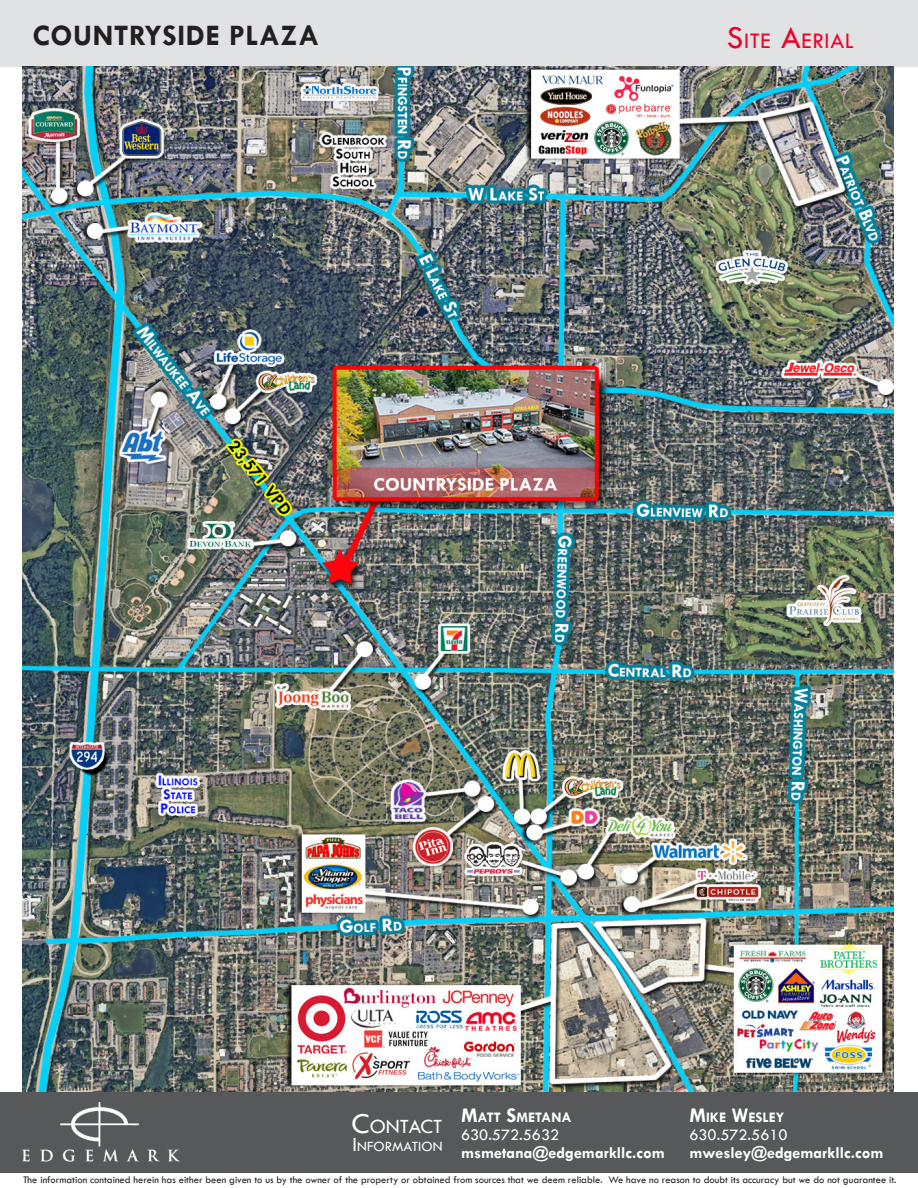
<style>
.page{position:relative;width:918px;height:1188px;background:#fff}
.page>*{position:absolute;margin:0;border:0;box-sizing:border-box;transform-origin:0 0}
.t1{font:700 30px "Tw Cen";letter-spacing:.02em;color:#231f20}
.t2{font:23.1px "Tw Cen";letter-spacing:.03em;color:#ef0027}
.t3{font:21px "Tw Cen";letter-spacing:-.01em;color:#fff}
.t4{font:700 16.5px "Tw Cen";color:#fff}
.t5{font:16.5px "Tw Cen";color:#fff}
.t6{font:700 14.7px "Tw Cen";color:#fff}
.t7{font:14.7px "Tw Cen";color:#fff}
.t8{font:10.5px "Tw Cen";color:#231f20}
.s1{font-size:33px}
.s2{font-size:30px}
.s3{font-size:21px}
</style>
<div class="page">
<div style="left:0;top:0;width:918px;height:67px;background:#e1e2e4"></div>
<div style="left:0;top:1092px;width:918px;height:80px;background:#57585a"></div>
<img style="left:23px;top:1103px;width:157px;height:70px">
<img style="left:22px;top:67px;width:871px;height:1025px">
<p class="t1" style="left:32px;top:17px;width:288px">COUNTRYSIDE PLAZA</p>
<p class="t2" style="left:727px;top:26px;width:129px"><span class="s1">S</span>ITE <span class="s1">A</span>ERIAL</p>
<p class="t3" style="left:352px;top:1113px;width:92px"><span class="s2">C</span>ONTACT</p>
<p class="t7" style="left:353px;top:1137px;width:91px"><span class="s3">I</span>NFORMATION</p>
<p class="t6" style="left:461px;top:1109px;width:112px"><span class="s3">M</span>ATT <span class="s3">S</span>METANA</p>
<p class="t5" style="left:461px;top:1125px;width:100px">630.572.5632</p>
<p class="t4" style="left:461px;top:1143px;width:205px">msmetana@edgemarkllc.com</p>
<p class="t6" style="left:689px;top:1109px;width:96px"><span class="s3">M</span>IKE <span class="s3">W</span>ESLEY</p>
<p class="t5" style="left:689px;top:1125px;width:100px">630.572.5610</p>
<p class="t4" style="left:689px;top:1143px;width:196px">mwesley@edgemarkllc.com</p>
<p class="t8" style="left:23px;top:1173px;width:875px">The information contained herein has either been given to us by the owner of the property or obtained from sources that we deem reliable. We have no reason to doubt its accuracy but we do not guarantee it.</p>
</div>
